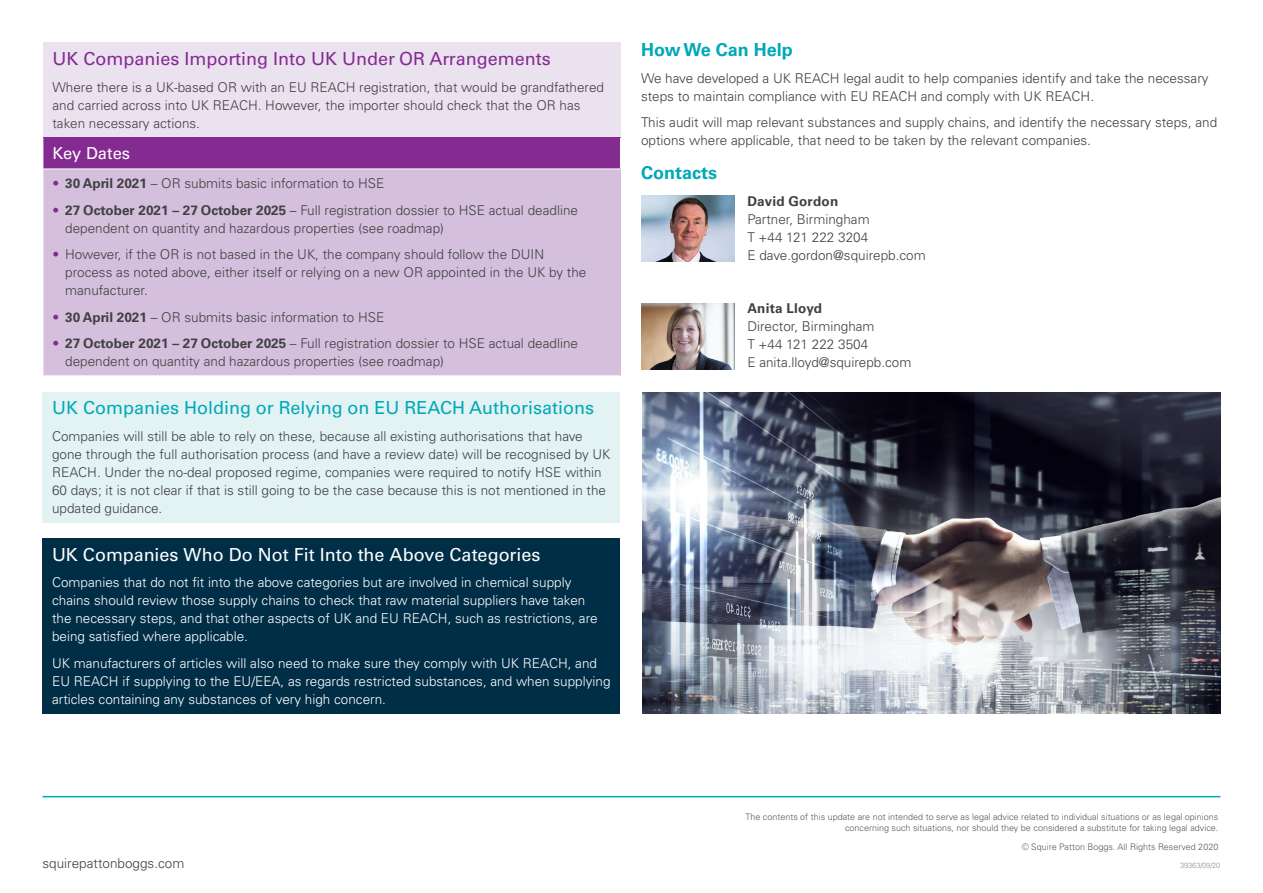
<style>
.page{position:relative;width:1263px;height:893px;background:#fff}
.page>*{position:absolute;margin:0;border:0;box-sizing:border-box;transform-origin:0 0}
.t1{font:18px "Univers LTCYR 55 Roman";color:#00a9b7}
.t2{font:18px "Univers LTCYR 55 Roman";color:#842b91}
.t3{font:18px "Univers LTCYR 55 Roman";color:#fff}
.t4{font:700 18px "Univers LTCYR 65";color:#00a9b7}
.t5{font:16.5px "Univers LTCYR 55 Roman";color:#fff}
.t6{font:300 13.5px/18px "Univers LTCYR 45";color:#414042}
.t7{font:300 13.5px/18px "Univers LTCYR 45";color:#fff}
.t8{font:700 13.5px "Univers LTCYR 65";letter-spacing:.015em;color:#414042}
.t9{font:300 9px/10.8px "Univers LTCYR 45";color:#58595b;text-align:right}
.t10{font:300 7.5px "Univers LTCYR 45";letter-spacing:-.02em;color:#939598}
.s1{color:#842b91}
.s2{font-family:"Univers LTCYR 65";font-weight:700}
</style>
<div class="page">
<div style="left:43px;top:43px;width:577px;height:95px;background:#ebe2f0"></div>
<div style="left:43px;top:138px;width:577px;height:31px;background:#842b91"></div>
<div style="left:43px;top:169px;width:577px;height:207px;background:#d4c0dd"></div>
<hr style="left:43px;top:375px;width:577px;height:1px;background:#fff">
<hr style="left:43px;top:169px;width:1px;height:206px;background:#fff">
<hr style="left:43px;top:138px;width:1px;height:31px;background:#fff">
<hr style="left:43px;top:168px;width:578px;height:1px;background:#fff">
<div style="left:43px;top:392px;width:577px;height:130px;background:#e3f3f4"></div>
<div style="left:43px;top:538px;width:577px;height:175px;background:#002e46"></div>
<img style="left:641px;top:195px;width:94px;height:66px">
<img style="left:641px;top:303px;width:94px;height:66px">
<hr style="left:43px;top:796px;width:1177px;height:1px;background:#00a9b7">
<img style="left:642px;top:392px;width:578px;height:321px">
<h1 class="t2" style="left:52px;top:46px;width:500px">UK Companies Importing Into UK Under OR Arrangements</h1>
<p class="t6" style="left:52px;top:78px;width:553px">Where there is a UK-based OR with an EU REACH registration, that would be grandfathered and carried across into UK REACH. However, the importer should check that the OR has taken necessary actions.</p>
<p class="t5" style="left:52px;top:142px;width:79px">Key Dates</p>
<p class="t6" style="left:52px;top:174px;width:333px"><span class="s1">•</span> <span class="s2">30 April 2021</span> – OR submits basic information to HSE</p>
<p class="t6" style="left:65px;top:201px;width:514px;text-indent:-13px"><span class="s1">•</span> <span class="s2">27 October 2021 – 27 October 2025</span> – Full registration dossier to HSE actual deadline dependent on quantity and hazardous properties (see roadmap)</p>
<p class="t6" style="left:65px;top:245px;width:523px;text-indent:-13px"><span class="s1">•</span> However, if the OR is not based in the UK, the company should follow the DUIN process as noted above, either itself or relying on a new OR appointed in the UK by the manufacturer.</p>
<p class="t6" style="left:52px;top:308px;width:333px"><span class="s1">•</span> <span class="s2">30 April 2021</span> – OR submits basic information to HSE</p>
<p class="t6" style="left:65px;top:334px;width:514px;text-indent:-13px"><span class="s1">•</span> <span class="s2">27 October 2021 – 27 October 2025</span> – Full registration dossier to HSE actual deadline dependent on quantity and hazardous properties (see roadmap)</p>
<h1 class="t1" style="left:52px;top:396px;width:544px">UK Companies Holding or Relying on EU REACH Authorisations</h1>
<p class="t6" style="left:52px;top:427px;width:560px">Companies will still be able to rely on these, because all existing authorisations that have gone through the full authorisation process (and have a review date) will be recognised by UK REACH. Under the no-deal proposed regime, companies were required to notify HSE within 60 days; it is not clear if that is still going to be the case because this is not mentioned in the updated guidance.</p>
<h1 class="t3" style="left:52px;top:542px;width:490px">UK Companies Who Do Not Fit Into the Above Categories</h1>
<p class="t7" style="left:52px;top:573px;width:547px">Companies that do not fit into the above categories but are involved in chemical supply chains should review those supply chains to check that raw material suppliers have taken the necessary steps, and that other aspects of UK and EU REACH, such as restrictions, are being satisfied where applicable.</p>
<p class="t7" style="left:52px;top:653px;width:560px">UK manufacturers of articles will also need to make sure they comply with UK REACH, and<br>EU REACH if supplying to the EU/EEA, as regards restricted substances, and when supplying articles containing any substances of very high concern.</p>
<h1 class="t4" style="left:641px;top:37px;width:153px">How We Can Help</h1>
<p class="t6" style="left:641px;top:69px;width:569px">We have developed a UK REACH legal audit to help companies identify and take the necessary steps to maintain compliance with EU REACH and comply with UK REACH.</p>
<p class="t6" style="left:641px;top:113px;width:578px">This audit will map relevant substances and supply chains, and identify the necessary steps, and options where applicable, that need to be taken by the relevant companies.</p>
<h1 class="t4" style="left:641px;top:160px;width:78px">Contacts</h1>
<p class="t8" style="left:747px;top:192px;width:92px">David Gordon</p>
<p class="t6" style="left:747px;top:210px;width:180px">Partner, Birmingham<br>T +44 121 222 3204<br>E dave.gordon@squirepb.com</p>
<p class="t8" style="left:747px;top:299px;width:76px">Anita Lloyd</p>
<p class="t6" style="left:747px;top:317px;width:166px">Director, Birmingham<br>T +44 121 222 3504<br>E anita.lloyd@squirepb.com</p>
<p class="t9" style="left:745px;top:811px;width:474px">The contents of this update are not intended to serve as legal advice related to individual situations or as legal opinions concerning such situations, nor should they be considered a substitute for taking legal advice.</p>
<p class="t9" style="left:1022px;top:841px;width:198px">© Squire Patton Boggs. All Rights Reserved 2020</p>
<p class="t6" style="left:43px;top:854px;width:143px">squirepattonboggs.com</p>
<p class="t10" style="left:1180px;top:861px;width:42px">39363/09/20</p>
</div>
